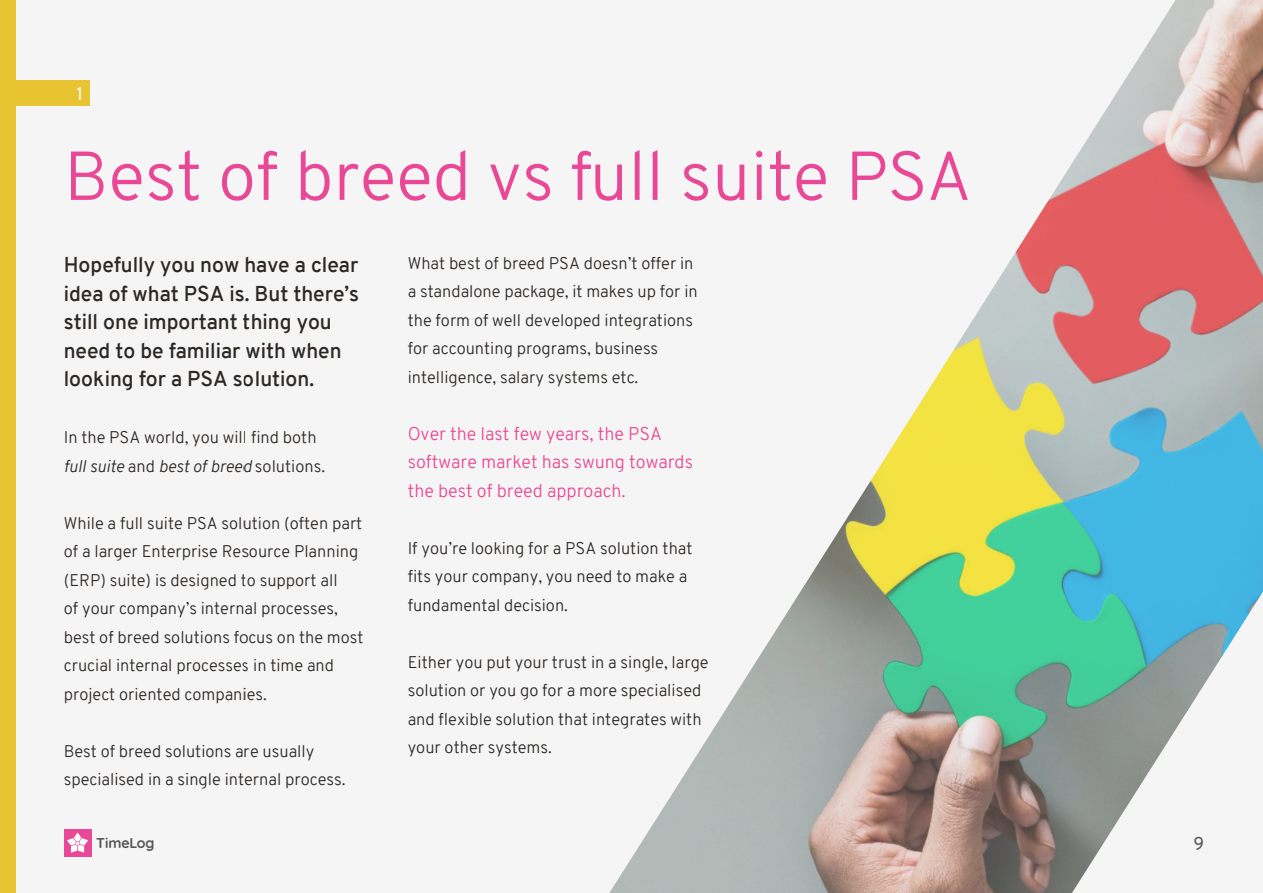
<style>
.page{position:relative;width:1263px;height:893px;background:#f6f5f5}
.page>*{position:absolute;margin:0;border:0;box-sizing:border-box;transform-origin:0 0}
.t1{font:300 69px "Overpass";color:#e84895}
.t2{font:600 21px/28.5px "Overpass";color:#2b2825}
.t3{font:300 18px/28.5px "Overpass";color:#e84895}
.t4{font:18px "Overpass";color:#fff}
.t5{font:18px "Overpass";color:#555}
.t6{font:300 16.5px/28.5px "Overpass";color:#2b2825}
.t7{font:700 14.25px "Quicksand";letter-spacing:-.005em;color:#555}
.s1{font-style:italic}
</style>
<div class="page">
<div style="left:0;top:0;width:16px;height:893px;background:#e8c433"></div>
<div style="left:0;top:80px;width:90px;height:26px;background:#e8c433"></div>
<img style="left:609px;top:0;width:654px;height:893px">
<div style="left:64px;top:829px;width:27px;height:28px;background:#e84895"></div>
<svg style="left:67px;top:833px;width:21px;height:19px"></svg>
<p class="t4" style="left:77px;top:81px;width:8px">1</p>
<h1 class="t1" style="left:64px;top:127px;width:910px">Best of breed vs full suite PSA</h1>
<p class="t2" style="left:64px;top:251px;width:297px">Hopefully you now have a clear idea of what PSA is. But there’s still one important thing you need to be familiar with when looking for a PSA solution.</p>
<p class="t6" style="left:64px;top:423px;width:263px">In the PSA world, you will find both <span class="s1">full suite</span> and <span class="s1">best of breed</span> solutions.</p>
<p class="t6" style="left:64px;top:509px;width:301px">While a full suite PSA solution (often part of a larger Enterprise Resource Planning (ERP) suite) is designed to support all<br>of your company’s internal processes, best of breed solutions focus on the most crucial internal processes in time and project oriented companies.</p>
<p class="t6" style="left:64px;top:737px;width:283px">Best of breed solutions are usually specialised in a single internal process.</p>
<p class="t6" style="left:408px;top:249px;width:292px">What best of breed PSA doesn’t offer in a standalone package, it makes up for in the form of well developed integrations for accounting programs, business intelligence, salary systems etc.</p>
<p class="t3" style="left:408px;top:420px;width:287px">Over the last few years, the PSA software market has swung towards the best of breed approach.</p>
<p class="t6" style="left:408px;top:534px;width:286px">If you’re looking for a PSA solution that fits your company, you need to make a fundamental decision.</p>
<p class="t6" style="left:408px;top:648px;width:302px">Either you put your trust in a single, large solution or you go for a more specialised and flexible solution that integrates with your other systems.</p>
<p class="t7" style="left:96px;top:831px;width:60px">TimeLog</p>
<p class="t5" style="left:1193px;top:831px;width:12px">9</p>
</div>
